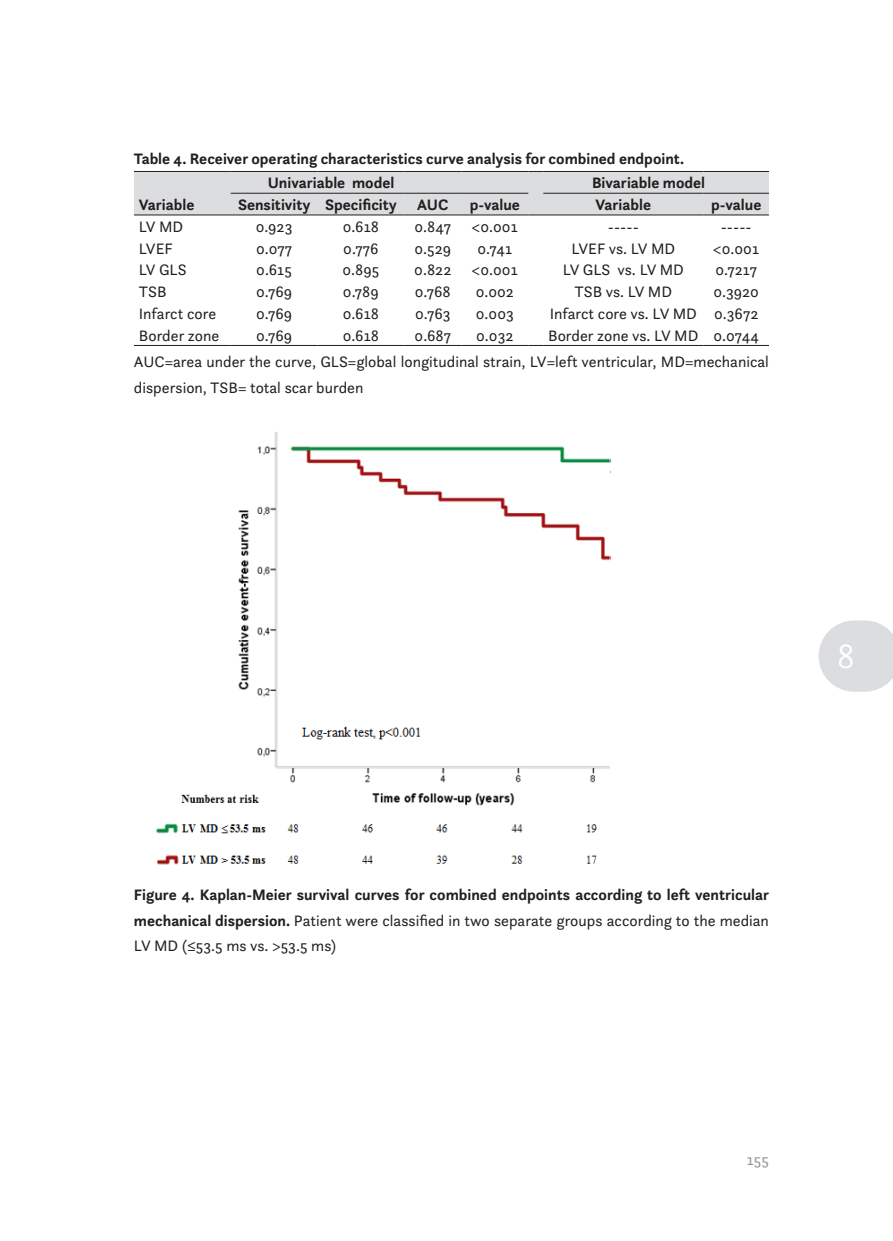
<style>
.page{position:relative;width:893px;height:1241px;background:#fff}
.page>*{position:absolute;margin:0;border:0;box-sizing:border-box;transform-origin:0 0}
.t1{font:300 35px "Questa Sans";color:#fff}
.No_Spacing{font:15.75px/25.4px "Questa Sans";color:#231f20}
.No_Spacing-2{font:700 15.75px/25.4px "Questa Sans";color:#231f20;text-align:justify}
.t2{font:15.75px "Questa Sans";color:#939598}
.s1{font-weight:400}
</style>
<div class="page">
<svg style="left:819px;top:620px;width:74px;height:71px;background:#e1e1e3"></svg>
<hr style="left:134px;top:345px;width:97px;height:1px;background:#231f20">
<hr style="left:231px;top:345px;width:86px;height:1px;background:#231f20">
<hr style="left:317px;top:345px;width:87px;height:1px;background:#231f20">
<hr style="left:404px;top:345px;width:57px;height:1px;background:#231f20">
<hr style="left:461px;top:345px;width:67px;height:1px;background:#231f20">
<svg style="left:528px;top:345px;width:15px;height:1px"></svg>
<hr style="left:543px;top:345px;width:160px;height:1px;background:#231f20">
<hr style="left:703px;top:345px;width:66px;height:1px;background:#231f20">
<div style="left:134px;top:171px;width:635px;height:44px;background:#dcdddf"></div>
<hr style="left:543px;top:214px;width:160px;height:1px;background:#231f20">
<hr style="left:703px;top:214px;width:66px;height:1px;background:#231f20">
<hr style="left:231px;top:193px;width:86px;height:1px;background:#231f20">
<hr style="left:317px;top:193px;width:87px;height:1px;background:#231f20">
<hr style="left:404px;top:193px;width:57px;height:1px;background:#231f20">
<hr style="left:461px;top:193px;width:67px;height:1px;background:#231f20">
<hr style="left:543px;top:193px;width:160px;height:1px;background:#231f20">
<hr style="left:703px;top:193px;width:66px;height:1px;background:#231f20">
<img style="left:156px;top:432px;width:456px;height:433px">
<p class="No_Spacing-2" style="left:134px;top:146px;width:552px">Table 4. Receiver operating characteristics curve analysis for combined endpoint.</p>
<p class="No_Spacing-2" style="left:268px;top:170px;width:128px">Univariable model</p>
<p class="No_Spacing-2" style="left:592px;top:170px;width:115px">Bivariable model</p>
<p class="No_Spacing-2" style="left:139px;top:192px;width:57px">Variable</p>
<p class="No_Spacing-2" style="left:238px;top:192px;width:74px">Sensitivity</p>
<p class="No_Spacing-2" style="left:325px;top:192px;width:73px">Specificity</p>
<p class="No_Spacing-2" style="left:417px;top:192px;width:33px">AUC</p>
<p class="No_Spacing-2" style="left:470px;top:192px;width:52px">p-value</p>
<p class="No_Spacing-2" style="left:596px;top:192px;width:57px">Variable</p>
<p class="No_Spacing-2" style="left:711px;top:192px;width:52px">p-value</p>
<p class="No_Spacing" style="left:139px;top:213px;width:46px">LV MD</p>
<p class="No_Spacing" style="left:256px;top:213px;width:38px">0.923</p>
<p class="No_Spacing" style="left:343px;top:213px;width:38px">0.618</p>
<p class="No_Spacing" style="left:414px;top:213px;width:38px">0.847</p>
<p class="No_Spacing" style="left:472px;top:213px;width:47px">&lt;0.001</p>
<p class="No_Spacing" style="left:608px;top:213px;width:33px">-----</p>
<p class="No_Spacing" style="left:721px;top:213px;width:33px">-----</p>
<p class="No_Spacing" style="left:139px;top:235px;width:36px">LVEF</p>
<p class="No_Spacing" style="left:256px;top:235px;width:38px">0.077</p>
<p class="No_Spacing" style="left:343px;top:235px;width:37px">0.776</p>
<p class="No_Spacing" style="left:414px;top:235px;width:38px">0.529</p>
<p class="No_Spacing" style="left:477px;top:235px;width:36px">0.741</p>
<p class="No_Spacing" style="left:571px;top:235px;width:105px">LVEF vs. LV MD</p>
<p class="No_Spacing" style="left:713px;top:235px;width:47px">&lt;0.001</p>
<p class="No_Spacing" style="left:139px;top:257px;width:49px">LV GLS</p>
<p class="No_Spacing" style="left:256px;top:257px;width:37px">0.615</p>
<p class="No_Spacing" style="left:342px;top:257px;width:38px">0.895</p>
<p class="No_Spacing" style="left:414px;top:257px;width:39px">0.822</p>
<p class="No_Spacing" style="left:472px;top:257px;width:47px">&lt;0.001</p>
<p class="No_Spacing" style="left:563px;top:257px;width:123px">LV GLS vs. LV MD</p>
<p class="No_Spacing" style="left:715px;top:257px;width:43px">0.7217</p>
<p class="No_Spacing" style="left:139px;top:278px;width:29px">TSB</p>
<p class="No_Spacing" style="left:256px;top:278px;width:38px">0.769</p>
<p class="No_Spacing" style="left:343px;top:278px;width:37px">0.789</p>
<p class="No_Spacing" style="left:415px;top:278px;width:38px">0.768</p>
<p class="No_Spacing" style="left:476px;top:278px;width:40px">0.002</p>
<p class="No_Spacing" style="left:574px;top:278px;width:99px">TSB vs. LV MD</p>
<p class="No_Spacing" style="left:713px;top:278px;width:47px">0.3920</p>
<p class="No_Spacing" style="left:139px;top:300px;width:79px">Infarct core</p>
<p class="No_Spacing" style="left:256px;top:300px;width:38px">0.769</p>
<p class="No_Spacing" style="left:343px;top:300px;width:38px">0.618</p>
<p class="No_Spacing" style="left:415px;top:300px;width:37px">0.763</p>
<p class="No_Spacing" style="left:476px;top:300px;width:39px">0.003</p>
<p class="No_Spacing" style="left:550px;top:300px;width:149px">Infarct core vs. LV MD</p>
<p class="No_Spacing" style="left:714px;top:300px;width:46px">0.3672</p>
<p class="No_Spacing" style="left:139px;top:322px;width:82px">Border zone</p>
<p class="No_Spacing" style="left:256px;top:322px;width:38px">0.769</p>
<p class="No_Spacing" style="left:343px;top:322px;width:38px">0.618</p>
<p class="No_Spacing" style="left:415px;top:322px;width:38px">0.687</p>
<p class="No_Spacing" style="left:476px;top:322px;width:39px">0.032</p>
<p class="No_Spacing" style="left:548px;top:322px;width:152px">Border zone vs. LV MD</p>
<p class="No_Spacing" style="left:713px;top:322px;width:47px">0.0744</p>
<p class="No_Spacing" style="left:134px;top:349px;width:636px">AUC=area under the curve, GLS=global longitudinal strain, LV=left ventricular, MD=mechanical dispersion, TSB= total scar burden</p>
<h1 class="t1" style="left:837px;top:634px;width:20px">8</h1>
<p class="No_Spacing-2" style="left:134px;top:882px;width:637px">Figure 4. Kaplan-Meier survival curves for combined endpoints according to left ventricular mechanical dispersion. <span class="s1">Patient were classified in two separate groups according to the median LV MD (≤53.5 ms vs. &gt;53.5 ms)</span></p>
<p class="t2" style="left:747px;top:1149px;width:24px">155</p>
</div>
